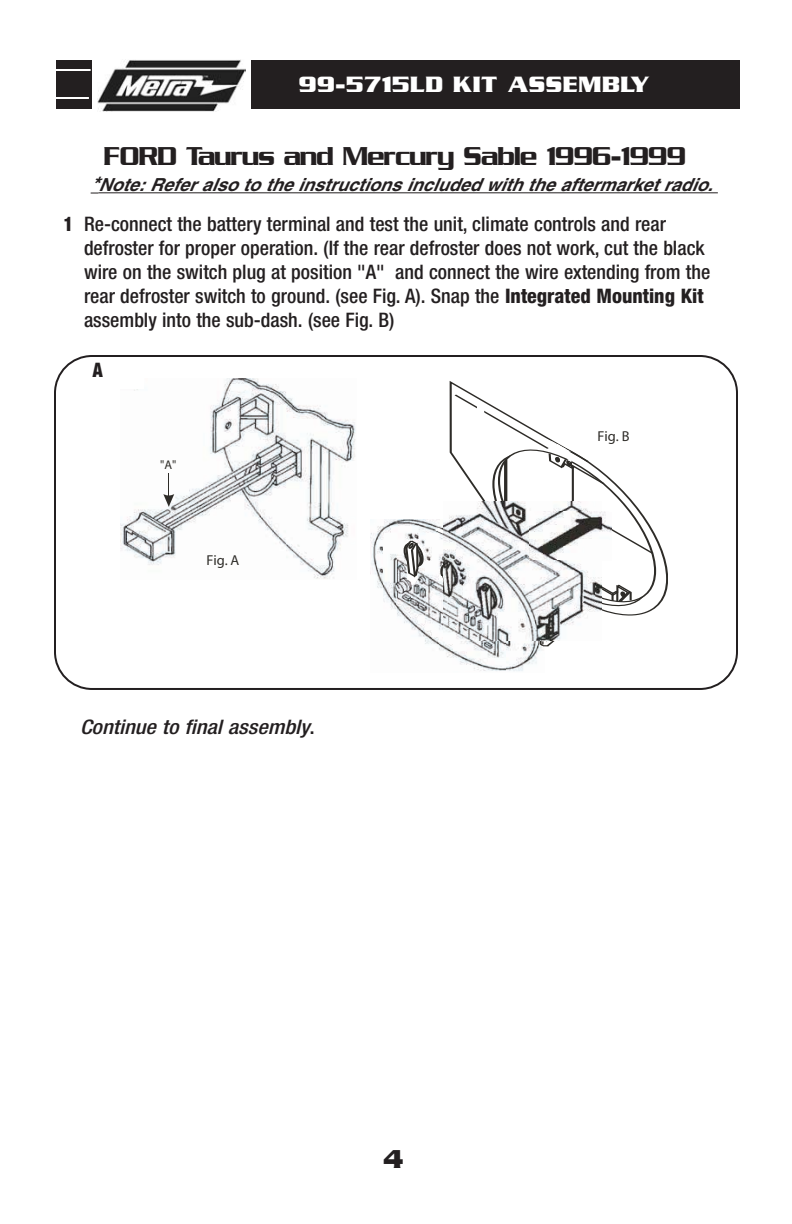
<style>
.page{position:relative;width:792px;height:1224px;background:#fff}
.page>*{position:absolute;margin:0;border:0;box-sizing:border-box;transform-origin:0 0}
.t1{font:28px "Serpentine ICG";letter-spacing:-.045em;color:#231f20}
.t2{font:700 28px "Serpentine ICG";color:#231f20;scale:.87 1}
.t3{font:700 24px "Serpentine ICG";color:#fff}
.t4{font:500 condensed 20px/24px "Helvetica Neue";color:#231f20}
.t5{font:italic 500 condensed 20px "Helvetica Neue";color:#231f20;scale:1.12 1}
.t6{font:900 condensed 20px "Helvetica Neue";color:#231f20;scale:.89 1}
.t7{font:italic 700 18px "Helvetica";color:#231f20}
.t8{font:italic 700 14.4px "Arial";color:#2e2c28}
.t9{font:italic 700 12.6px "Arial";color:#2e2c28}
.s1{font-size:20px}
.s2{font-weight:800}
.s3{font-style:normal}
</style>
<div class="page">
<div style="left:56px;top:61px;width:684px;height:48px;background:#231f20"></div>
<div style="left:93px;top:38px;width:158px;height:89px;background:#fff"></div>
<img style="left:97px;top:59px;width:148px;height:53px">
<hr style="left:0;top:97px;width:89px;height:2px;background:#fff">
<hr style="left:0;top:69px;width:91px;height:2px;background:#fff">
<svg style="left:54px;top:355px;width:684px;height:335px"></svg>
<hr style="left:98px;top:192px;width:620px;height:1px;background:#231f20">
<p class="t3" style="left:299px;top:69px;width:353px">99-5715LD KIT ASSEMBLY</p>
<p class="t6" style="left:64px;top:216px;width:12px">1</p>
<h1 class="t1" style="left:104px;top:139px;width:584px">FORD Taurus and Mercury Sable 1996-1999</h1>
<p class="t7" style="left:91px;top:178px;width:627px"><span class="s1">*</span>Note: Refer also to the instructions included with the aftermarket radio.</p>
<p class="t4" style="left:84px;top:213px;width:628px">Re-connect the battery terminal and test the unit, climate controls and rear defroster for proper operation. (If the rear defroster does not work, cut the black wire on the switch plug at position "A" and connect the wire extending from the rear defroster switch to ground. (see Fig. A). Snap the <span class="s2">Integrated Mounting Kit </span>assembly into the sub-dash. (see Fig. B)</p>
<p class="t6" style="left:93px;top:363px;width:13px">A</p>
<p class="t9" style="left:160px;top:460px;width:18px">"A"</p>
<p class="t8" style="left:597px;top:431px;width:34px">Fig B</p>
<p class="t8" style="left:206px;top:554px;width:34px">Fig. A</p>
<p class="t5" style="left:80px;top:720px;width:211px">Continue to final assembly<span class="s3">.</span></p>
<h1 class="t2" style="left:383px;top:1142px;width:26px">4</h1>
</div>
